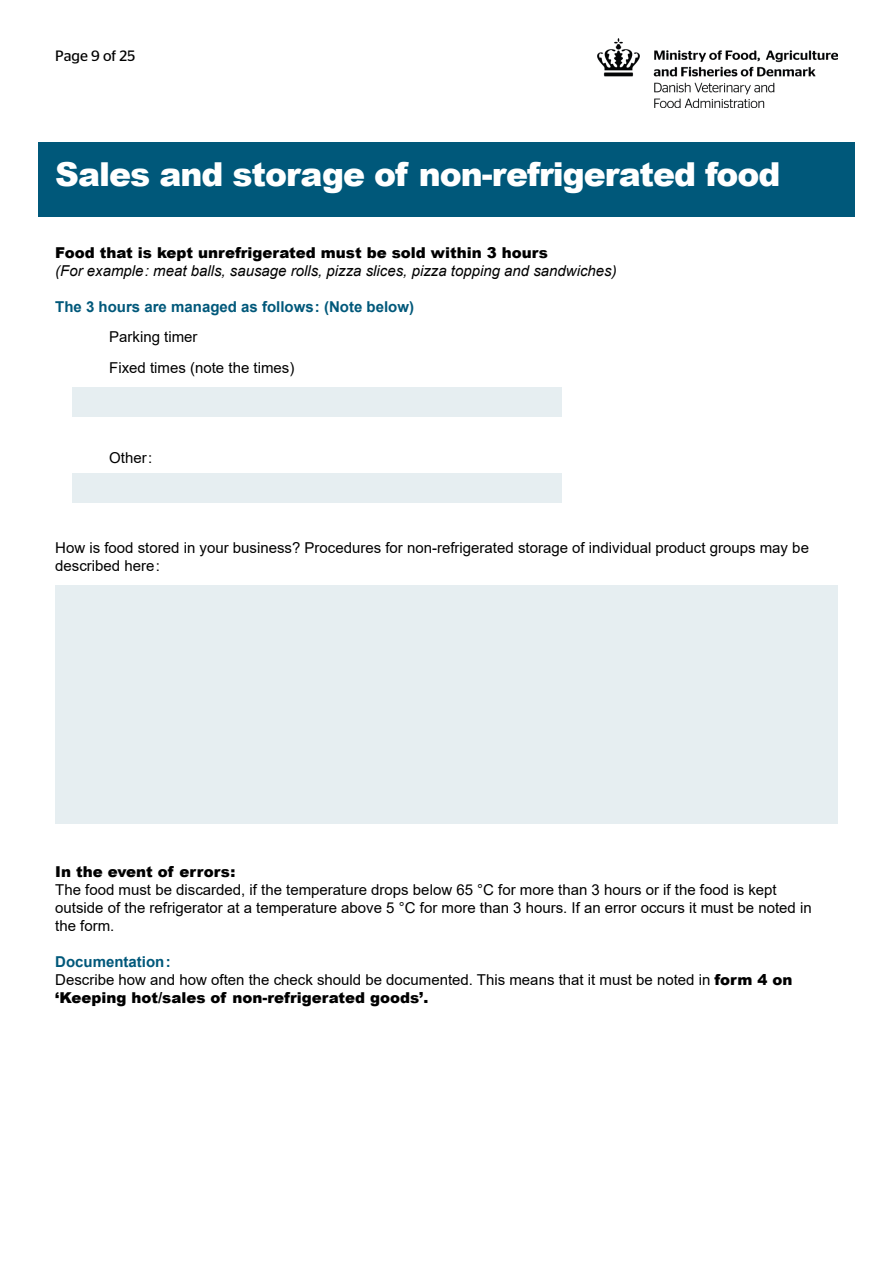
<style>
.page{position:relative;width:893px;height:1263px;background:#fff}
.page>*{position:absolute;margin:0;border:0;box-sizing:border-box;transform-origin:0 0}
.rubrik{font:900 33px "Arial";letter-spacing:-.03em;color:#fff}
.brød{font:15px/18px "Arial";color:#000}
.brød-2{font:italic 15px "Arial";color:#000}
.bold_blå{font:700 15px "Arial";color:#00587a}
.bold_blå-2{font:900 15px "Arial";color:#000}
.brød-3{font:900 15px "Arial";color:#000}
.t1{font:15px "Stag Sans";color:#000}
.s1{font-weight:900}
</style>
<div class="page">
<img style="left:598px;top:38px;width:240px;height:70px">
<div style="left:38px;top:142px;width:817px;height:75px;background:#00587a"></div>
<div style="left:72px;top:387px;width:489px;height:30px;background:#e6eef1"></div>
<div style="left:72px;top:473px;width:489px;height:30px;background:#e6eef1"></div>
<div style="left:55px;top:586px;width:783px;height:238px;background:#e6eef1"></div>
<p class="t1" style="left:55px;top:47px;width:82px">Page 9 of 25</p>
<h2 class="rubrik" style="left:55px;top:151px;width:727px">Sales and storage of non-refrigerated food</h2>
<p class="bold_blå-2" style="left:55px;top:241px;width:494px">Food that is kept unrefrigerated must be sold within 3 hours</p>
<p class="brød-2" style="left:55px;top:261px;width:563px">(For example : meat balls, sausage rolls, pizza slices, pizza topping and sandwiches)</p>
<p class="bold_blå" style="left:55px;top:296px;width:360px">The 3 hours are managed as follows : (Note below)</p>
<p class="brød" style="left:109px;top:328px;width:90px">Parking timer</p>
<p class="brød" style="left:109px;top:359px;width:187px">Fixed times (note the times)</p>
<p class="brød" style="left:109px;top:449px;width:44px">Other :</p>
<p class="brød" style="left:55px;top:539px;width:755px">How is food stored in your business? Procedures for non-refrigerated storage of individual product groups may be described here :</p>
<p class="brød-3" style="left:55px;top:861px;width:182px">In the event of errors:</p>
<p class="brød" style="left:55px;top:881px;width:758px">The food must be discarded, if the temperature drops below 65 °C for more than 3 hours or if the food is kept outside of the refrigerator at a temperature above 5 °C for more than 3 hours. If an error occurs it must be noted in the form.</p>
<p class="bold_blå" style="left:55px;top:951px;width:117px">Documentation :</p>
<p class="brød" style="left:55px;top:971px;width:739px">Describe how and how often the check should be documented. This means that it must be noted in <span class="s1">form 4 on ‘Keeping hot/sales of non-refrigerated goods’.</span></p>
</div>
